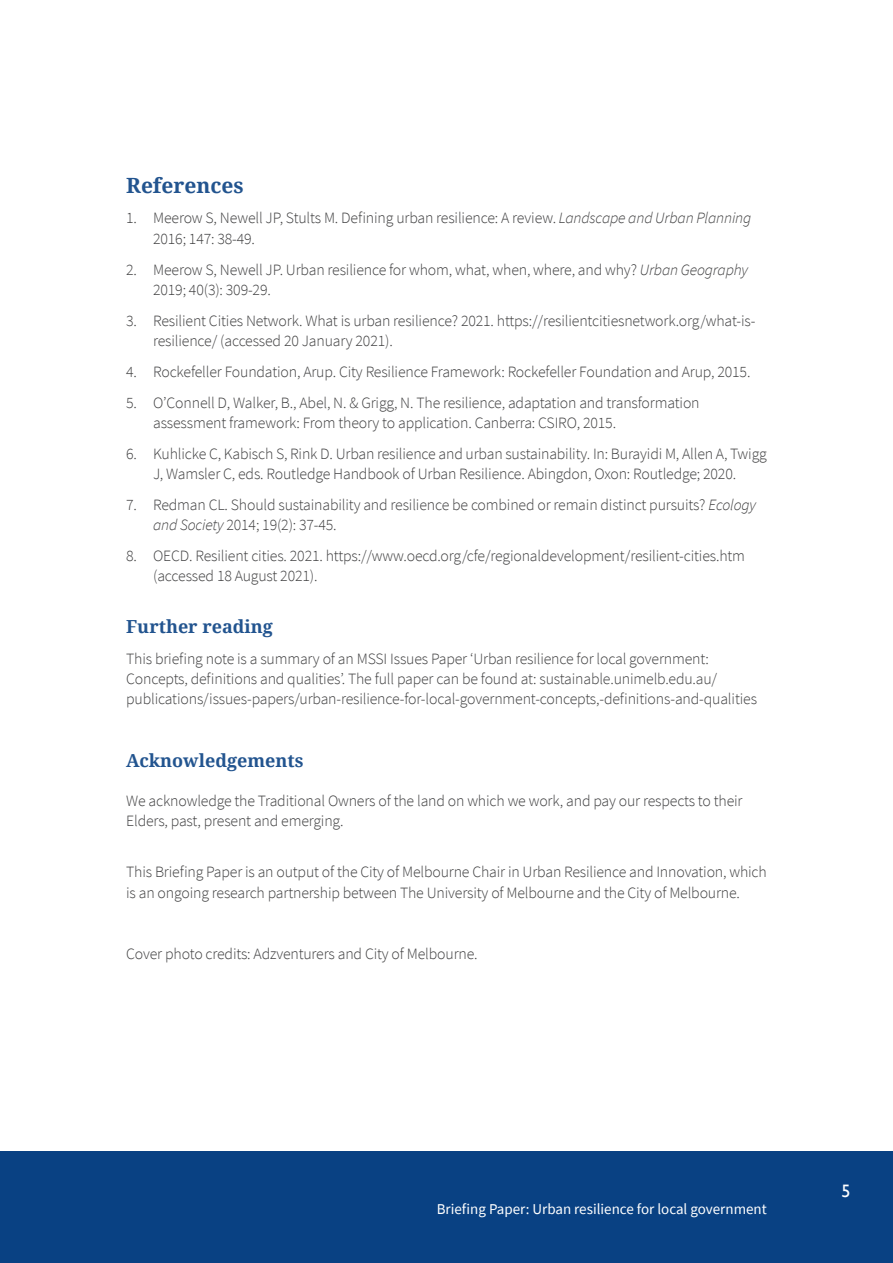
<style>
.page{position:relative;width:893px;height:1263px;background:#fff}
.page>*{position:absolute;margin:0;border:0;box-sizing:border-box;transform-origin:0 0}
.body_copy{font:700 21px "Noto Serif";color:#22548f}
.body_copy-2{font:700 18px "Noto Serif";color:#22548f}
.t1{font:18px "Gill Sans";color:#fff}
.body_copy-3{font:300 15.75px/20.2px "Source Sans Pro";letter-spacing:-.01em;color:#3e3e3f}
.t2{font:15px "Source Sans Pro";color:#fff}
.s1{font-style:italic}
</style>
<div class="page">
<div style="left:0;top:1151px;width:893px;height:112px;background:#094183"></div>
<p class="body_copy" style="left:126px;top:170px;width:119px">References</p>
<p class="body_copy-3" style="left:153px;top:208px;width:600px;text-indent:-27px">1. Meerow S, Newell JP, Stults M. Defining urban resilience: A review. <span class="s1">Landscape and Urban Planning<br></span>2016; 147: 38-49.</p>
<p class="body_copy-3" style="left:153px;top:259px;width:597px;text-indent:-27px">2. Meerow S, Newell JP. Urban resilience for whom, what, when, where, and why? <span class="s1">Urban Geography<br></span>2019; 40(3): 309-29.</p>
<p class="body_copy-3" style="left:153px;top:310px;width:604px;text-indent:-27px">3. Resilient Cities Network. What is urban resilience? 2021. https://resilientcitiesnetwork.org/what-is&shy;resilience/ (accessed 20 January 2021).</p>
<p class="body_copy-3" style="left:126px;top:361px;width:626px">4. Rockefeller Foundation, Arup. City Resilience Framework: Rockefeller Foundation and Arup, 2015.</p>
<p class="body_copy-3" style="left:153px;top:392px;width:548px;text-indent:-27px">5. O’Connell D, Walker, B., Abel, N. &amp; Grigg, N. The resilience, adaptation and transformation assessment framework: From theory to application. Canberra: CSIRO, 2015.</p>
<p class="body_copy-3" style="left:126px;top:443px;width:642px;text-align:center">6. Kuhlicke C, Kabisch S, Rink D. Urban resilience and urban sustainability. In: Burayidi M, Allen A, Twigg<br>J, Wamsler C, eds. Routledge Handbook of Urban Resilience. Abingdon, Oxon: Routledge; 2020.</p>
<p class="body_copy-3" style="left:153px;top:495px;width:604px;text-indent:-27px">7. Redman CL. Should sustainability and resilience be combined or remain distinct pursuits? <span class="s1">Ecology and Society</span> 2014; 19(2): 37-45.</p>
<p class="body_copy-3" style="left:153px;top:546px;width:593px;text-indent:-27px">8. OECD. Resilient cities. 2021. https://www.oecd.org/cfe/regionaldevelopment/resilient-cities.htm (accessed 18 August 2021).</p>
<p class="body_copy-2" style="left:126px;top:614px;width:148px">Further reading</p>
<p class="body_copy-3" style="left:126px;top:648px;width:632px">This briefing note is a summary of an MSSI Issues Paper ‘Urban resilience for local government:<br>Concepts, definitions and qualities’. The full paper can be found at: sustainable.unimelb.edu.au/ publications/issues-papers/urban-resilience-for-local-government-concepts,-definitions-and-qualities</p>
<p class="body_copy-2" style="left:126px;top:747px;width:179px">Acknowledgements</p>
<p class="body_copy-3" style="left:126px;top:791px;width:618px">We acknowledge the Traditional Owners of the land on which we work, and pay our respects to their<br>Elders, past, present and emerging.</p>
<p class="body_copy-3" style="left:126px;top:862px;width:642px">This Briefing Paper is an output of the City of Melbourne Chair in Urban Resilience and Innovation, which is an ongoing research partnership between The University of Melbourne and the City of Melbourne.</p>
<p class="body_copy-3" style="left:126px;top:944px;width:353px">Cover photo credits: Adzventurers and City of Melbourne.</p>
<p class="t2" style="left:437px;top:1199px;width:332px">Briefing Paper: Urban resilience for local government</p>
<p class="t1" style="left:841px;top:1181px;width:10px">5</p>
</div>
